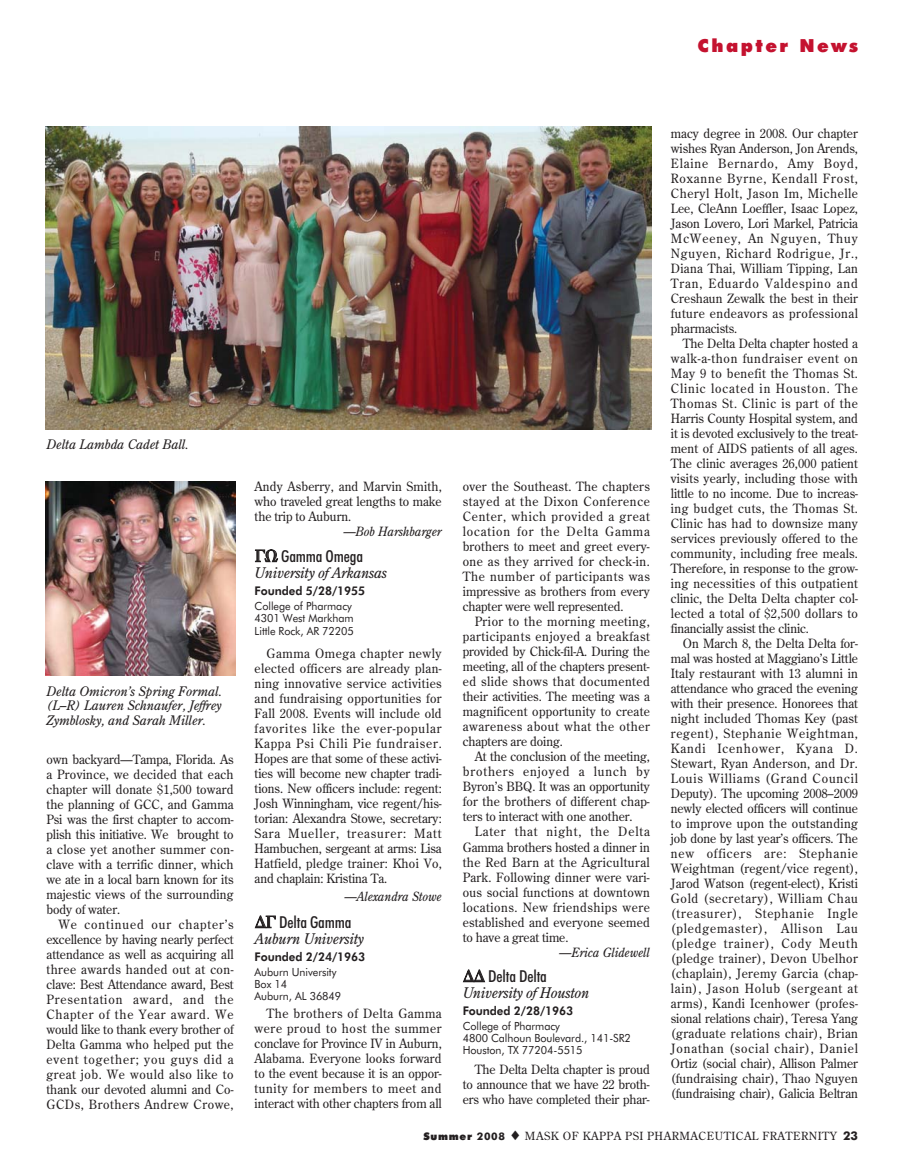
<style>
.page{position:relative;width:918px;height:1168px;background:#fff}
.page>*{position:absolute;margin:0;border:0;box-sizing:border-box;transform-origin:0 0}
.t1{font:900 18px "Futura BT";letter-spacing:.135em;color:#c4122f}
.t2{font:500 condensed 16.5px "Futura BT";letter-spacing:-.01em;color:#231f20}
.t3{font:italic 14.7px "Century Old Style";letter-spacing:-.015em;color:#231f20}
.t4{font:italic 13.2px/14.7px "Century Old Style";letter-spacing:-.005em;color:#231f20;text-align:justify}
.t5{font:12.75px/15px "Century Old Style";color:#231f20;text-align:justify;scale:.96 1}
.t6{font:italic 12.75px "Century Old Style";letter-spacing:-.005em;color:#231f20;scale:.96 1}
.t7{font:800 12px "Futura BT";letter-spacing:-.005em;color:#231f20;scale:.96 1}
.t8{font:11.25px/12px "Futura BT";letter-spacing:-.005em;color:#231f20;scale:.96 1}
.t9{font:11.25px "Century Old Style";letter-spacing:.05em;color:#231f20}
.s1{font-family:"Futura BT";font-weight:900;font-size:10.5px}
.s2{font-family:"Futura BT";font-weight:700;font-size:10.5px}
.s3{font-family:"Futura BT";font-weight:700;font-size:12px}
</style>
<div class="page">
<img style="left:45px;top:127px;width:606px;height:302px">
<img style="left:45px;top:481px;width:190px;height:195px">
<h1 class="t1" style="left:698px;top:38px;width:162px">Chapter News</h1>
<p class="t4" style="left:46px;top:437px;width:144px">Delta Lambda Cadet Ball.</p>
<p class="t4" style="left:46px;top:685px;width:177px">Delta Omicron’s Spring Formal. (L–R) Lauren Schnaufer, Jeffrey Zymblosky, and Sarah Miller.</p>
<p class="t5" style="left:46px;top:752px;width:196px">own backyard—Tampa, Florida. As a Province, we decided that each chapter will donate $1,500 toward the planning of GCC, and Gamma Psi was the first chapter to accom&shy;plish this initiative. We brought to a close yet another summer con&shy;clave with a terrific dinner, which we ate in a local barn known for its majestic views of the surrounding body of water.</p>
<p class="t5" style="left:46px;top:917px;width:196px;text-indent:12px">We continued our chapter’s excellence by having nearly perfect attendance as well as acquiring all three awards handed out at con&shy;clave: Best Attendance award, Best Presentation award, and the Chapter of the Year award. We would like to thank every brother of Delta Gamma who helped put the event together; you guys did a great job. We would also like to thank our devoted alumni and Co-GCDs, Brothers Andrew Crowe,</p>
<p class="t5" style="left:255px;top:480px;width:196px">Andy Asberry, and Marvin Smith, who traveled great lengths to make the trip to Auburn.</p>
<p class="t6" style="left:343px;top:527px;width:104px">—Bob Harshbarger</p>
<p class="t2" style="left:281px;top:549px;width:83px">Gamma Omega</p>
<p class="t3" style="left:255px;top:567px;width:134px">University of Arkansas</p>
<p class="t7" style="left:255px;top:586px;width:117px">Founded 5/28/1955</p>
<p class="t8" style="left:255px;top:601px;width:105px">College of Pharmacy<br>4301 West Markham</p>
<p class="t8" style="left:255px;top:626px;width:105px">Little Rock, AR 72205</p>
<p class="t5" style="left:255px;top:647px;width:196px;text-indent:12px">Gamma Omega chapter newly elected officers are already plan&shy;ning innovative service activities and fundraising opportunities for Fall 2008. Events will include old favorites like the ever-popular Kappa Psi Chili Pie fundraiser.<br>Hopes are that some of these activi&shy;ties will become new chapter tradi&shy;tions. New officers include: regent:<br>Josh Winningham, vice regent/his&shy;torian: Alexandra Stowe, secretary:<br>Sara Mueller, treasurer: Matt Hambuchen, sergeant at arms: Lisa Hatfield, pledge trainer: Khoi Vo, and chaplain: Kristina Ta.</p>
<p class="t6" style="left:344px;top:891px;width:103px">—Alexandra Stowe</p>
<p class="t2" style="left:279px;top:915px;width:74px">Delta Gamma</p>
<p class="t3" style="left:255px;top:933px;width:111px">Auburn University</p>
<p class="t7" style="left:255px;top:952px;width:117px">Founded 2/24/1963</p>
<p class="t8" style="left:255px;top:967px;width:92px">Auburn University<br>Box 14<br>Auburn, AL 36849</p>
<p class="t5" style="left:255px;top:1007px;width:196px;text-indent:12px">The brothers of Delta Gamma were proud to host the summer conclave for Province IV in Auburn, Alabama. Everyone looks forward to the event because it is an oppor&shy;tunity for members to meet and interact with other chapters from all</p>
<p class="t5" style="left:463px;top:480px;width:196px">over the Southeast. The chapters stayed at the Dixon Conference Center, which provided a great location for the Delta Gamma brothers to meet and greet every&shy;one as they arrived for check-in.<br>The number of participants was impressive as brothers from every chapter were well represented.</p>
<p class="t5" style="left:463px;top:615px;width:196px;text-indent:12px">Prior to the morning meeting, participants enjoyed a breakfast provided by Chick-fil-A. During the meeting, all of the chapters present&shy;ed slide shows that documented their activities. The meeting was a magnificent opportunity to create awareness about what the other chapters are doing.</p>
<p class="t5" style="left:463px;top:750px;width:196px;text-indent:12px">At the conclusion of the meeting, brothers enjoyed a lunch by Byron’s BBQ. It was an opportunity for the brothers of different chap&shy;ters to interact with one another.</p>
<p class="t5" style="left:463px;top:825px;width:196px;text-indent:12px">Later that night, the Delta Gamma brothers hosted a dinner in the Red Barn at the Agricultural Park. Following dinner were vari&shy;ous social functions at downtown locations. New friendships were established and everyone seemed to have a great time.</p>
<p class="t6" style="left:559px;top:947px;width:96px">—Erica Glidewell</p>
<p class="t2" style="left:488px;top:969px;width:60px">Delta Delta</p>
<p class="t3" style="left:463px;top:987px;width:128px">University of Houston</p>
<p class="t7" style="left:463px;top:1006px;width:117px">Founded 2/28/1963</p>
<p class="t8" style="left:463px;top:1021px;width:177px">College of Pharmacy<br>4800 Calhoun Boulevard., 141-SR2<br>Houston, TX 77204-5515</p>
<p class="t5" style="left:463px;top:1062px;width:196px;text-indent:12px">The Delta Delta chapter is proud to announce that we have 22 broth&shy;ers who have completed their phar-</p>
<p class="t5" style="left:671px;top:127px;width:196px">macy degree in 2008. Our chapter wishes Ryan Anderson, Jon Arends, Elaine Bernardo, Amy Boyd, Roxanne Byrne, Kendall Frost, Cheryl Holt, Jason Im, Michelle Lee, CleAnn Loeffler, Isaac Lopez, Jason Lovero, Lori Markel, Patricia McWeeney, An Nguyen, Thuy Nguyen, Richard Rodrigue, Jr., Diana Thai, William Tipping, Lan Tran, Eduardo Valdespino and Creshaun Zewalk the best in their future endeavors as professional pharmacists.</p>
<p class="t5" style="left:671px;top:337px;width:196px;text-indent:12px">The Delta Delta chapter hosted a walk-a-thon fundraiser event on May 9 to benefit the Thomas St.<br>Clinic located in Houston. The Thomas St. Clinic is part of the Harris County Hospital system, and it is devoted exclusively to the treat&shy;ment of AIDS patients of all ages.<br>The clinic averages 26,000 patient visits yearly, including those with little to no income. Due to increas&shy;ing budget cuts, the Thomas St.<br>Clinic has had to downsize many services previously offered to the community, including free meals.<br>Therefore, in response to the grow&shy;ing necessities of this outpatient clinic, the Delta Delta chapter col&shy;lected a total of $2,500 dollars to financially assist the clinic.</p>
<p class="t5" style="left:671px;top:637px;width:196px;text-indent:12px">On March 8, the Delta Delta for&shy;mal was hosted at Maggiano’s Little Italy restaurant with 13 alumni in attendance who graced the evening with their presence. Honorees that night included Thomas Key (past regent), Stephanie Weightman, Kandi Icenhower, Kyana D.<br>Stewart, Ryan Anderson, and Dr.<br>Louis Williams (Grand Council Deputy). The upcoming 2008–2009 newly elected officers will continue to improve upon the outstanding job done by last year’s officers. The new officers are: Stephanie Weightman (regent/vice regent), Jarod Watson (regent-elect), Kristi Gold (secretary), William Chau (treasurer), Stephanie Ingle (pledgemaster), Allison Lau (pledge trainer), Cody Meuth (pledge trainer), Devon Ubelhor (chaplain), Jeremy Garcia (chap&shy;lain), Jason Holub (sergeant at arms), Kandi Icenhower (profes&shy;sional relations chair), Teresa Yang (graduate relations chair), Brian Jonathan (social chair), Daniel Ortiz (social chair), Allison Palmer (fundraising chair), Thao Nguyen (fundraising chair), Galicia Beltran</p>
<p class="t9" style="left:423px;top:1131px;width:436px"><span class="s1">Summer</span> <span class="s2">2008</span> ◆ MASK OF KAPPA PSI PHARMACEUTICAL FRATERNITY <span class="s3">23</span></p>
</div>
